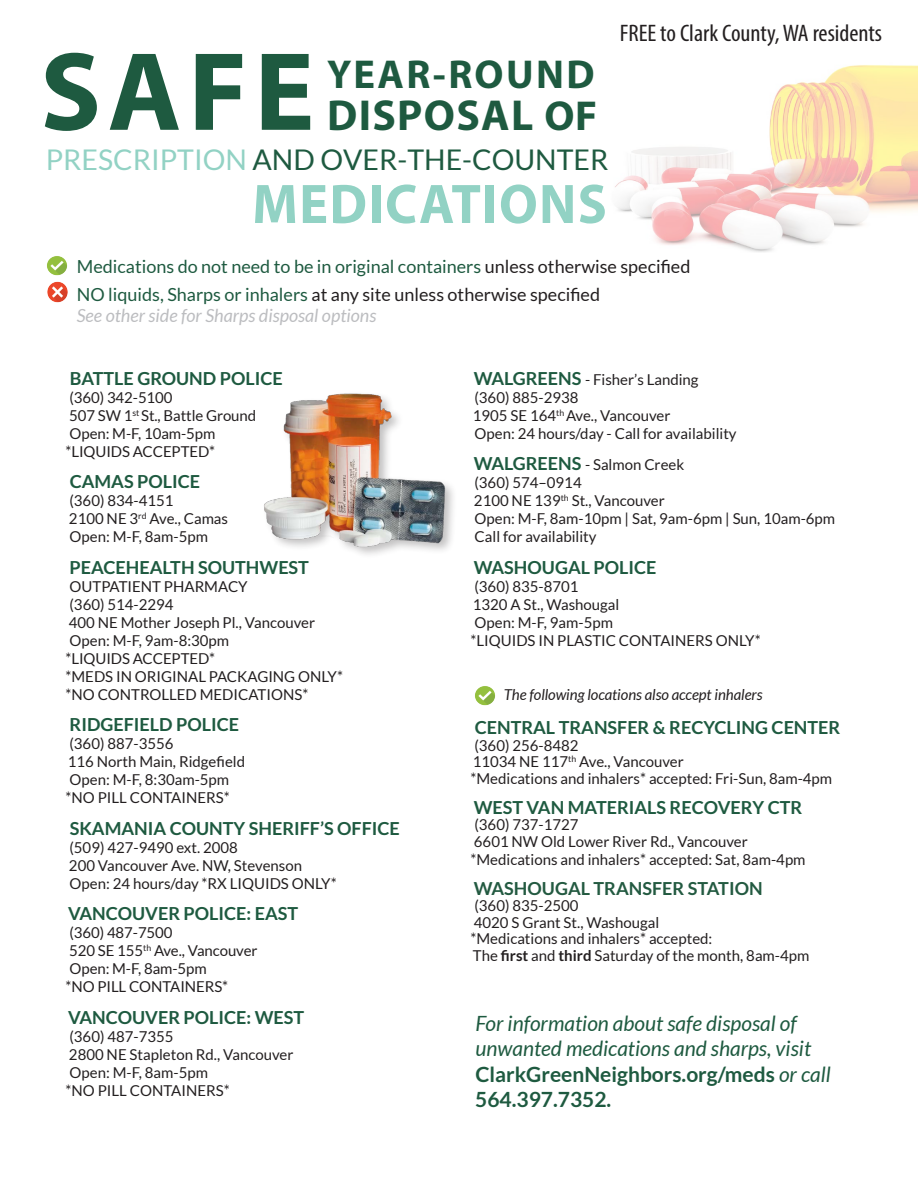
<style>
.page{position:relative;width:918px;height:1188px;background:#fff}
.page>*{position:absolute;margin:0;border:0;box-sizing:border-box;transform-origin:0 0}
.t1{font:700 112.5px "Myriad Pro";color:#1e5a40}
.t2{font:700 56.25px "Myriad Pro";letter-spacing:.025em;color:#92d2c4;scale:.96 1}
.t3{font:700 43.5px "Myriad Pro";letter-spacing:.03em;color:#1e5a40}
.t4{font:700 40.5px "Myriad Pro";letter-spacing:.06em;color:#1e5a40}
.t5{font:28.5px "Lato";color:#1e5a40}
.t6{font:condensed 24px "Myriad Pro";color:#231f20;scale:1.04 1}
.t7{font:italic 21px/25.5px "Lato";color:#1e5a40}
.t8{font:700 18px "Lato";color:#1e5a40}
.t9{font:18px/27.8px "Lato";color:#1e5a40}
.t10{font:italic 18px "Lato";color:#bcbdc0}
.t11{font:700 18px "Lato";color:#235a41}
.t12{font:15px/18px "Lato";color:#231f20}
.t13{font:italic 15px "Lato";letter-spacing:-.005em;color:#231f20}
.s1{font-size:42px}
.s2{color:#92d2c4}
.s3{color:#231f20}
.s4{font-weight:700;font-size:18px;color:#1e5a40}
.s5{font-weight:700}
.s6{font-weight:700;font-style:normal}
</style>
<div class="page">
<img style="left:615px;top:65px;width:303px;height:187px">
<img style="left:264px;top:393px;width:189px;height:162px">
<img style="left:47px;top:256px;width:21px;height:20px">
<img style="left:48px;top:281px;width:20px;height:21px">
<img style="left:475px;top:686px;width:20px;height:20px">
<h1 class="t1" style="left:40px;top:19px;width:276px">SAFE</h1>
<h3 class="t4" style="left:327px;top:48px;width:269px">YEAR-ROUND</h3>
<h3 class="t3" style="left:327px;top:87px;width:272px">DISPOSAL <span class="s1">OF</span></h3>
<h3 class="t5" style="left:46px;top:144px;width:564px"><span class="s2">PRESCRIPTION</span> AND OVER-THE-COUNTER</h3>
<h2 class="t2" style="left:252px;top:167px;width:371px">MEDICATIONS</h2>
<h3 class="t6" style="left:620px;top:18px;width:254px">FREE to Clark County, WA residents</h3>
<p class="t9" style="left:77px;top:253px;width:615px">Medications do not need to be in original containers <span class="s3">unless otherwise specified<br></span>NO liquids, Sharps or inhalers <span class="s3">at any site unless otherwise specified</span></p>
<p class="t10" style="left:77px;top:305px;width:301px">See other side for Sharps disposal options</p>
<p class="t8" style="left:70px;top:368px;width:215px">BATTLE GROUND POLICE</p>
<p class="t12" style="left:65px;top:388px;width:192px">(360) 342-5100<br>507 SW 1<sup>st</sup> St., Battle Ground<br>Open: M-F, 10am-5pm *LIQUIDS ACCEPTED*</p>
<p class="t8" style="left:70px;top:471px;width:132px">CAMAS POLICE</p>
<p class="t12" style="left:69px;top:492px;width:161px">(360) 834-4151<br>2100 NE 3<sup>rd</sup> Ave., Camas<br>Open: M-F, 8am-5pm</p>
<p class="t8" style="left:70px;top:557px;width:241px">PEACEHEALTH SOUTHWEST</p>
<p class="t12" style="left:65px;top:577px;width:279px">OUTPATIENT PHARMACY<br>(360) 514-2294<br>400 NE Mother Joseph Pl., Vancouver<br>Open: M-F, 9am-8:30pm<br>*LIQUIDS ACCEPTED*<br>*MEDS IN ORIGINAL PACKAGING ONLY* *NO CONTROLLED MEDICATIONS*</p>
<p class="t8" style="left:70px;top:714px;width:171px">RIDGEFIELD POLICE</p>
<p class="t12" style="left:66px;top:735px;width:181px">(360) 887-3556<br>116 North Main, Ridgefield<br>Open: M-F, 8:30am-5pm *NO PILL CONTAINERS*</p>
<p class="t8" style="left:70px;top:818px;width:332px">SKAMANIA COUNTY SHERIFF’S OFFICE</p>
<p class="t12" style="left:69px;top:838px;width:269px">(509) 427-9490 ext. 2008<br>200 Vancouver Ave. NW, Stevenson<br>Open: 24 hours/day *RX LIQUIDS ONLY*</p>
<p class="t8" style="left:68px;top:903px;width:232px">VANCOUVER POLICE: EAST</p>
<p class="t12" style="left:65px;top:924px;width:194px">(360) 487-7500<br>520 SE 155<sup>th</sup> Ave., Vancouver<br>Open: M-F, 8am-5pm<br>*NO PILL CONTAINERS*</p>
<p class="t8" style="left:68px;top:1007px;width:238px">VANCOUVER POLICE: WEST</p>
<p class="t12" style="left:65px;top:1027px;width:230px">(360) 487-7355<br>2800 NE Stapleton Rd., Vancouver<br>Open: M-F, 8am-5pm<br>*NO PILL CONTAINERS*</p>
<p class="t12" style="left:473px;top:370px;width:265px"><span class="s4">WALGREENS</span> - Fisher’s Landing (360) 885-2938<br>1905 SE 164<sup>th</sup> Ave., Vancouver<br>Open: 24 hours/day - Call for availability</p>
<p class="t12" style="left:474px;top:456px;width:363px"><span class="s4">WALGREENS</span> - Salmon Creek<br>(360) 574–0914<br>2100 NE 139<sup>th</sup> St., Vancouver<br>Open: M-F, 8am-10pm | Sat, 9am-6pm | Sun, 10am-6pm<br>Call for availability</p>
<p class="t8" style="left:474px;top:557px;width:184px">WASHOUGAL POLICE</p>
<p class="t12" style="left:471px;top:577px;width:292px">(360) 835-8701<br>1320 A St., Washougal<br>Open: M-F, 9am-5pm<br>*LIQUIDS IN PLASTIC CONTAINERS ONLY*</p>
<p class="t13" style="left:504px;top:687px;width:260px">The following locations also accept inhalers</p>
<p class="t8" style="left:475px;top:717px;width:367px">CENTRAL TRANSFER &amp; RECYCLING CENTER</p>
<p class="t12" style="left:470px;top:737px;width:363px;line-height:16.5px">(360) 256-8482<br>11034 NE 117<sup>th</sup> Ave., Vancouver<br>*Medications and inhalers* accepted: Fri-Sun, 8am-4pm</p>
<p class="t8" style="left:474px;top:797px;width:330px">WEST VAN MATERIALS RECOVERY CTR</p>
<p class="t12" style="left:474px;top:816px;width:275px;line-height:16.5px">(360) 737-1727<br>6601 NW Old Lower River Rd., Vancouver</p>
<p class="t12" style="left:470px;top:850px;width:337px">*Medications and inhalers* accepted: Sat, 8am-4pm</p>
<p class="t11" style="left:474px;top:878px;width:290px">WASHOUGAL TRANSFER STATION</p>
<p class="t12" style="left:470px;top:897px;width:340px;line-height:16.5px">(360) 835-2500<br>4020 S Grant St., Washougal<br>*Medications and inhalers* accepted:<br>The <span class="s5">first</span> and <span class="s5">third</span> Saturday of the month, 8am-4pm</p>
<h3 class="t7" style="left:475px;top:1011px;width:357px">For information about safe disposal of unwanted medications and sharps, visit <span class="s6">ClarkGreenNeighbors.org/meds</span> or call <span class="s6">564.397.7352.</span></h3>
</div>
